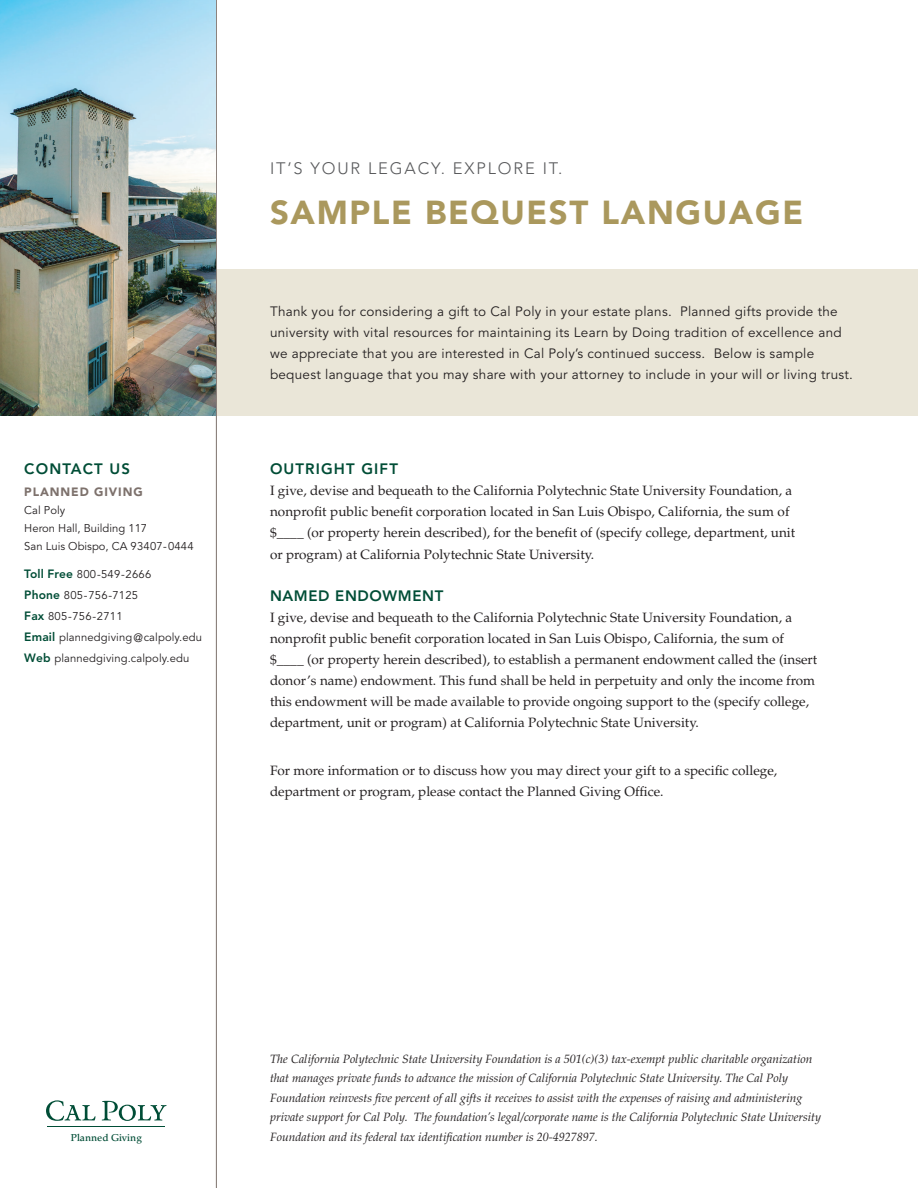
<style>
.page{position:relative;width:918px;height:1188px;background:#fff}
.page>*{position:absolute;margin:0;border:0;box-sizing:border-box;transform-origin:0 0}
.t1{font:900 33px "Avenir LT Std";letter-spacing:.05em;color:#aa985d}
.t2{font:300 16.5px "Avenir LT Std";letter-spacing:.11em;color:#57585a}
.t3{font:800 15px "Avenir LT Std";letter-spacing:.075em;color:#004d36}
.t4{font:800 15px "Avenir LT Std";letter-spacing:.04em;color:#004d36}
.t5{font:13.5px/21px "Palatino LT Std";color:#231f20}
.t6{font:13.5px/21px "Avenir LT Std";letter-spacing:.02em;color:#231f20}
.t7{font:italic 12px/19.5px "Palatino LT Std";color:#231f20}
.t8{font:900 12px "Avenir LT Std";letter-spacing:.075em;color:#7d716c}
.t9{font:11.25px/21px "Avenir LT Std";letter-spacing:.01em;color:#231f20}
.t10{font:500 9.9px "Palatino LT Std";color:#004d36}
.s1{font-weight:800;font-size:12px;color:#004d36}
.s2{font-size:12px}
</style>
<div class="page">
<div style="left:216px;top:269px;width:702px;height:147px;background:#eae6d8"></div>
<hr style="left:216px;top:0;width:1px;height:1188px;background:#7d716c">
<hr style="left:47px;top:1126px;width:118px;height:1px;background:#004d36">
<img style="left:0;top:0;width:216px;height:416px">
<svg style="left:46px;top:1100px;width:50px;height:21px"></svg>
<svg style="left:102px;top:1101px;width:65px;height:20px"></svg>
<p class="t3" style="left:24px;top:460px;width:107px">CONTACT US</p>
<p class="t8" style="left:24px;top:485px;width:120px">PLANNED GIVING</p>
<p class="t9" style="left:24px;top:502px;width:171px;line-height:18px">Cal Poly<br>Heron Hall, Building 117<br>San Luis Obispo, CA 93407-0444</p>
<p class="t9" style="left:24px;top:564px;width:179px"><span class="s1">Toll Free</span> 800-549-2666<br><span class="s1">Phone</span> 805-756-7125<br><span class="s1">Fax</span> 805-756-2711<br><span class="s1">Email</span> plannedgiving<span class="s2">@</span>calpoly.edu</p>
<p class="t9" style="left:24px;top:648px;width:167px"><span class="s1">Web</span> plannedgiving.calpoly.edu</p>
<p class="t2" style="left:270px;top:158px;width:294px">IT’S YOUR LEGACY. EXPLORE IT.</p>
<h1 class="t1" style="left:270px;top:192px;width:535px">SAMPLE BEQUEST LANGUAGE</h1>
<p class="t6" style="left:270px;top:301px;width:585px">Thank you for considering a gift to Cal Poly in your estate plans. Planned gifts provide the university with vital resources for maintaining its Learn by Doing tradition of excellence and we appreciate that you are interested in Cal Poly’s continued success. Below is sample bequest language that you may share with your attorney to include in your will or living trust.</p>
<p class="t3" style="left:270px;top:460px;width:129px">OUTRIGHT GIFT</p>
<p class="t5" style="left:270px;top:481px;width:527px">I give, devise and bequeath to the California Polytechnic State University Foundation, a nonprofit public benefit corporation located in San Luis Obispo, California, the sum of $____ (or property herein described), for the benefit of (specify college, department, unit or program) at California Polytechnic State University.</p>
<p class="t4" style="left:270px;top:587px;width:175px">NAMED ENDOWMENT</p>
<p class="t5" style="left:270px;top:607px;width:549px">I give, devise and bequeath to the California Polytechnic State University Foundation, a nonprofit public benefit corporation located in San Luis Obispo, California, the sum of $____ (or property herein described), to establish a permanent endowment called the (insert donor’s name) endowment. This fund shall be held in perpetuity and only the income from this endowment will be made available to provide ongoing support to the (specify college, department, unit or program) at California Polytechnic State University.</p>
<p class="t5" style="left:270px;top:760px;width:509px">For more information or to discuss how you may direct your gift to a specific college, department or program, please contact the Planned Giving Office.</p>
<p class="t10" style="left:71px;top:1131px;width:72px">Planned Giving</p>
<p class="t7" style="left:270px;top:1049px;width:553px">The California Polytechnic State University Foundation is a 501(c)(3) tax-exempt public charitable organization that manages private funds to advance the mission of California Polytechnic State University. The Cal Poly Foundation reinvests five percent of all gifts it receives to assist with the expenses of raising and administering private support for Cal Poly. The foundation’s legal/corporate name is the California Polytechnic State University Foundation and its federal tax identification number is 20-4927897.</p>
</div>
